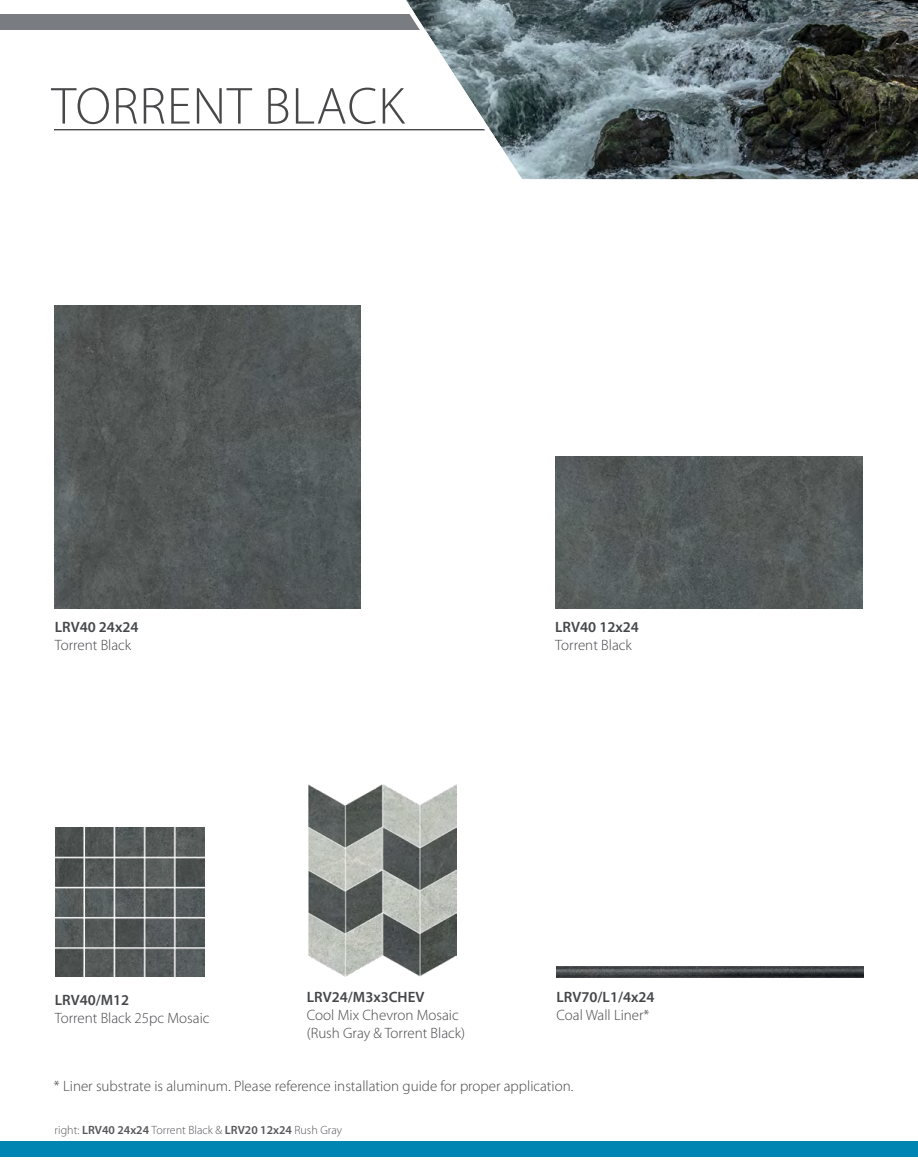
<style>
.page{position:relative;width:918px;height:1175px;background:#fff}
.page>*{position:absolute;margin:0;border:0;box-sizing:border-box;transform-origin:0 0}
.t1{font:300 52.5px "Myriad Pro";letter-spacing:.02em;color:#48484a}
.t2{font:300 15px/18px "Myriad Pro";color:#454649}
.t3{font:600 15px "Myriad Pro";color:#454649}
.t4{font:300 12px "Myriad Pro";color:#55555a}
.s1{font-weight:600}
</style>
<div class="page">
<div style="left:0;top:14px;width:443px;height:15px;background:#797d82"></div>
<hr style="left:54px;top:129px;width:810px;height:1px;background:#000">
<svg style="left:385px;top:0;width:533px;height:180px;background:#6f797b"></svg>
<div style="left:0;top:1141px;width:918px;height:15px;background:#0085b3"></div>
<img style="left:555px;top:456px;width:307px;height:153px">
<img style="left:55px;top:827px;width:150px;height:150px">
<img style="left:308px;top:784px;width:148px;height:193px">
<img style="left:54px;top:306px;width:307px;height:303px">
<img style="left:557px;top:966px;width:307px;height:11px">
<h1 class="t1" style="left:52px;top:74px;width:355px">TORRENT BLACK</h1>
<p class="t3" style="left:55px;top:617px;width:85px">LRV40 24x24</p>
<p class="t2" style="left:55px;top:636px;width:78px">Torrent Black</p>
<p class="t3" style="left:555px;top:617px;width:85px">LRV40 12x24</p>
<p class="t2" style="left:555px;top:636px;width:78px">Torrent Black</p>
<p class="t3" style="left:55px;top:990px;width:76px">LRV40/M12</p>
<p class="t2" style="left:55px;top:1008px;width:156px">Torrent Black 25pc Mosaic</p>
<p class="t3" style="left:307px;top:987px;width:119px">LRV24/M3x3CHEV</p>
<p class="t2" style="left:307px;top:1006px;width:160px">Cool Mix Chevron Mosaic (Rush Gray &amp; Torrent Black)</p>
<p class="t3" style="left:557px;top:987px;width:100px">LRV70/L1/4x24</p>
<p class="t2" style="left:557px;top:1006px;width:94px">Coal Wall Liner*</p>
<p class="t2" style="left:54px;top:1077px;width:521px">* Liner substrate is aluminum. Please reference installation guide for proper application.</p>
<p class="t4" style="left:55px;top:1122px;width:289px">right: <span class="s1">LRV40 24x24</span> Torrent Black &amp; <span class="s1">LRV20 12x24</span> Rush Gray</p>
</div>
